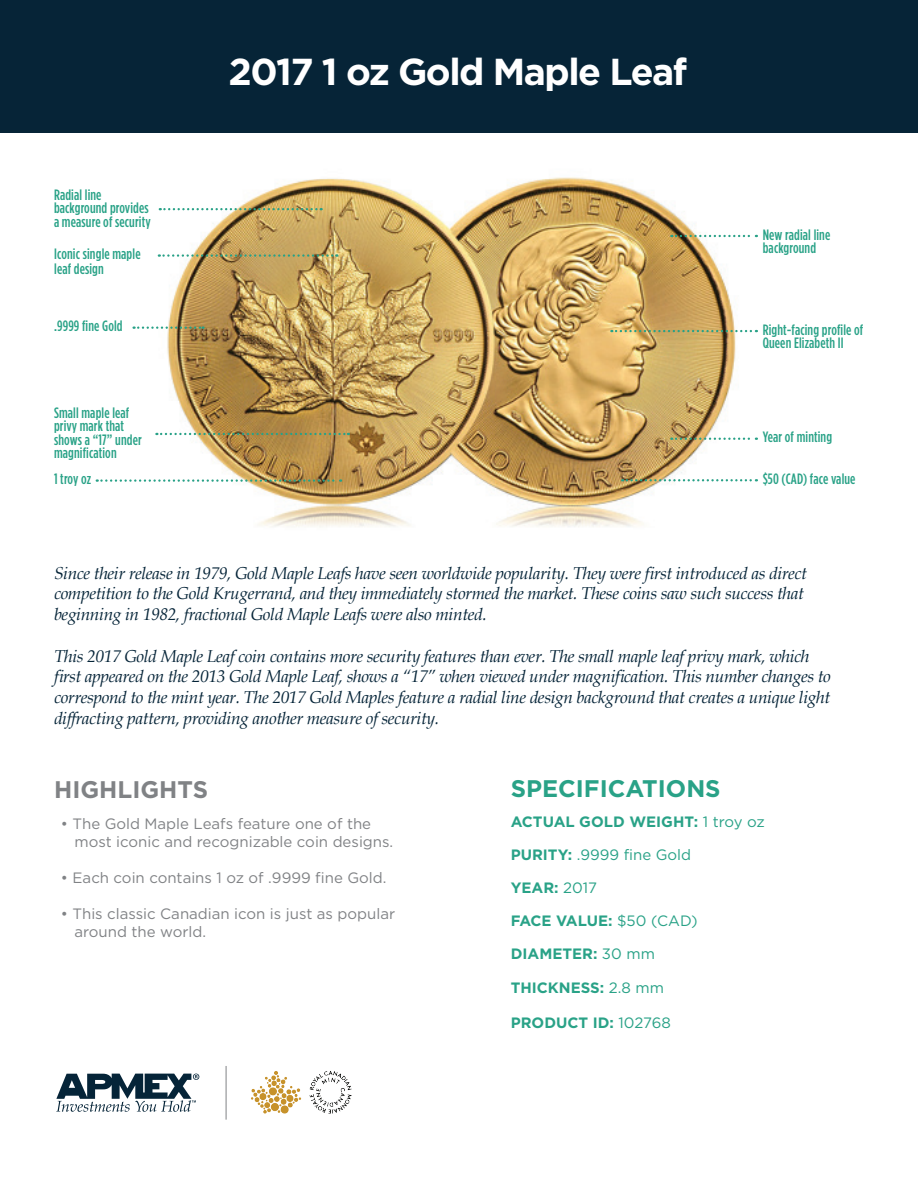
<style>
.page{position:relative;width:918px;height:1188px;background:#fff}
.page>*{position:absolute;margin:0;border:0;box-sizing:border-box;transform-origin:0 0}
.t1{font:700 37.5px "Gotham HTF";letter-spacing:-.04em;color:#fff}
.t2{font:700 24px "Gotham HTF";color:#29a287}
.t3{font:700 24px "Gotham HTF";color:#808285}
.t4{font:italic 17.25px/20.7px "Book Antiqua";letter-spacing:-.02em;color:#052438}
.t5{font:500 condensed 15px/13.5px "Gotham HTF";letter-spacing:.01em;color:#29a287}
.t6{font:15px/18px "Gotham HTF";color:#808285}
.t7{font:700 15px "Gotham HTF";color:#29a287}
.t8{font:15px "Gotham HTF";color:#29a287}
.t9{font:700 15px "Gotham HTF";letter-spacing:-.02em;color:#29a287}
.s1{font-weight:400}
.s2{font-weight:700}
</style>
<div class="page">
<img style="left:132px;top:177px;width:626px;height:350px">
<div style="left:0;top:0;width:918px;height:132px;background:#062437"></div>
<svg style="left:160px;top:208px;width:162px;height:2px"></svg>
<svg style="left:159px;top:254px;width:178px;height:3px"></svg>
<svg style="left:134px;top:326px;width:70px;height:3px"></svg>
<svg style="left:97px;top:479px;width:244px;height:3px"></svg>
<svg style="left:671px;top:235px;width:86px;height:2px"></svg>
<svg style="left:611px;top:330px;width:146px;height:2px"></svg>
<svg style="left:622px;top:479px;width:135px;height:2px"></svg>
<svg style="left:671px;top:438px;width:86px;height:2px"></svg>
<svg style="left:56px;top:1074px;width:143px;height:38px"></svg>
<img style="left:251px;top:1071px;width:101px;height:43px">
<hr style="left:226px;top:1066px;width:1px;height:54px;background:#808285">
<svg style="left:156px;top:433px;width:193px;height:2px"></svg>
<p class="t5" style="left:54px;top:187px;width:98px">Radial line background provides a measure of security</p>
<p class="t5" style="left:54px;top:246px;width:88px;line-height:14.7px">Iconic single maple leaf design</p>
<p class="t5" style="left:54px;top:319px;width:70px">.9999 fine Gold</p>
<p class="t5" style="left:54px;top:405px;width:89px">Small maple leaf privy mark that shows a “17” under magnification</p>
<p class="t5" style="left:54px;top:472px;width:39px">1 troy oz</p>
<h1 class="t1" style="left:229px;top:50px;width:460px">2017 1 oz Gold Maple Leaf</h1>
<p class="t5" style="left:763px;top:227px;width:69px">New radial line background</p>
<p class="t5" style="left:763px;top:322px;width:102px">Right-facing profile of<br>Queen Elizabeth II</p>
<p class="t5" style="left:763px;top:430px;width:71px">Year of minting</p>
<p class="t5" style="left:763px;top:472px;width:94px">$50 (CAD) face value</p>
<p class="t4" style="left:54px;top:563px;width:754px">Since their release in 1979, Gold Maple Leafs have seen worldwide popularity. They were first introduced as direct competition to the Gold Krugerrand, and they immediately stormed the market. These coins saw such success that beginning in 1982, fractional Gold Maple Leafs were also minted.</p>
<p class="t4" style="left:54px;top:646px;width:778px">This 2017 Gold Maple Leaf coin contains more security features than ever. The small maple leaf privy mark, which first appeared on the 2013 Gold Maple Leaf, shows a “17” when viewed under magnification. This number changes to correspond to the mint year. The 2017 Gold Maples feature a radial line design background that creates a unique light diffracting pattern, providing another measure of security.</p>
<h2 class="t3" style="left:54px;top:776px;width:155px">HIGHLIGHTS</h2>
<p class="t6" style="left:74px;top:814px;width:320px;text-indent:-14px">• The Gold Maple Leafs feature one of the most iconic and recognizable coin designs.</p>
<p class="t6" style="left:61px;top:868px;width:327px">• Each coin contains 1 oz of .9999 fine Gold.</p>
<p class="t6" style="left:74px;top:904px;width:322px;text-indent:-14px">• This classic Canadian icon is just as popular around the world.</p>
<h2 class="t2" style="left:511px;top:775px;width:211px">SPECIFICATIONS</h2>
<p class="t7" style="left:511px;top:813px;width:256px">ACTUAL GOLD WEIGHT: <span class="s1">1 troy oz</span></p>
<p class="t8" style="left:511px;top:846px;width:182px"><span class="s2">PURITY:</span> .9999 fine Gold</p>
<p class="t7" style="left:511px;top:879px;width:88px">YEAR: <span class="s1">2017</span></p>
<p class="t9" style="left:511px;top:912px;width:189px">FACE VALUE: <span class="s1">$50 (CAD)</span></p>
<p class="t7" style="left:511px;top:945px;width:146px">DIAMETER: <span class="s1">30 mm</span></p>
<p class="t7" style="left:511px;top:979px;width:155px">THICKNESS: <span class="s1">2.8 mm</span></p>
<p class="t7" style="left:511px;top:1014px;width:162px">PRODUCT ID: <span class="s1">102768</span></p>
</div>
